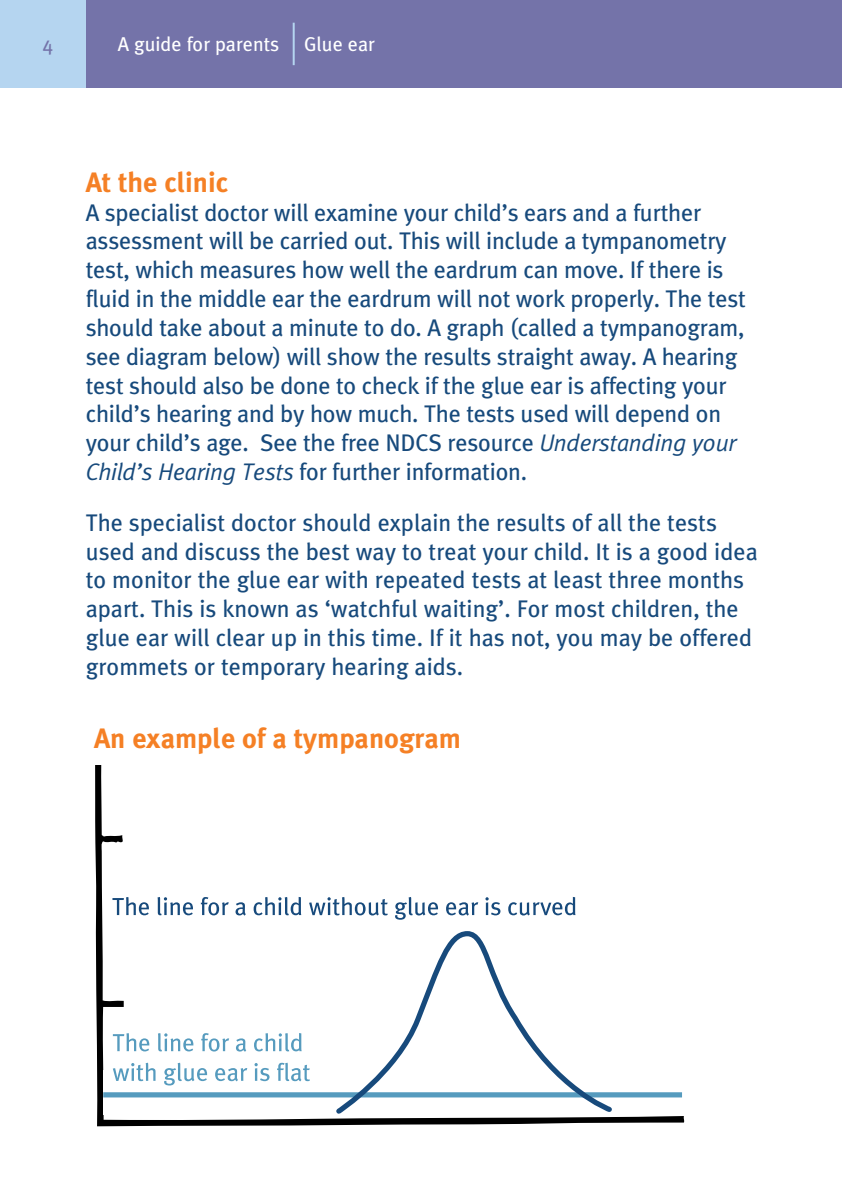
<style>
.page{position:relative;width:842px;height:1191px;background:#fff}
.page>*{position:absolute;margin:0;border:0;box-sizing:border-box;transform-origin:0 0}
.t1{font:700 28px "Meta Plus";color:#f58025}
.t2{font:24px/28.8px "Meta Plus";letter-spacing:-.01em;color:#174a7c}
.t3{font:20px "Meta Plus";color:#fff}
.t4{font:20px "Meta Plus";color:#7473a9}
.s1{font-family:"Meta Plus Normal";font-style:italic}
</style>
<div class="page">
<div style="left:0;top:0;width:842px;height:88px;background:#7473a9"></div>
<div style="left:0;top:0;width:85px;height:88px;background:#b5d5f0"></div>
<hr style="left:293px;top:23px;width:2px;height:42px;background:#b5d5f0">
<svg style="left:95px;top:765px;width:590px;height:361px"></svg>
<div style="left:314px;top:901px;width:382px;height:214px;background:#fff"></div>
<div style="left:103px;top:1070px;width:383px;height:44px;background:#fff"></div>
<div style="left:103px;top:1092px;width:579px;height:5px;background:#569bbe"></div>
<svg style="left:334px;top:931px;width:280px;height:185px"></svg>
<svg style="left:112px;top:897px;width:37px;height:18px"></svg>
<svg style="left:158px;top:897px;width:35px;height:18px"></svg>
<svg style="left:201px;top:897px;width:28px;height:18px"></svg>
<svg style="left:236px;top:902px;width:10px;height:13px"></svg>
<svg style="left:254px;top:897px;width:47px;height:18px"></svg>
<svg style="left:309px;top:897px;width:79px;height:18px"></svg>
<svg style="left:395px;top:897px;width:43px;height:22px"></svg>
<svg style="left:446px;top:902px;width:32px;height:13px"></svg>
<svg style="left:485px;top:897px;width:15px;height:18px"></svg>
<svg style="left:508px;top:897px;width:67px;height:18px"></svg>
<svg style="left:113px;top:1033px;width:36px;height:18px"></svg>
<svg style="left:158px;top:1033px;width:35px;height:18px"></svg>
<svg style="left:201px;top:1033px;width:28px;height:18px"></svg>
<svg style="left:236px;top:1038px;width:10px;height:13px"></svg>
<svg style="left:254px;top:1033px;width:48px;height:18px"></svg>
<svg style="left:113px;top:1062px;width:43px;height:19px"></svg>
<svg style="left:164px;top:1062px;width:43px;height:23px"></svg>
<svg style="left:215px;top:1068px;width:32px;height:13px"></svg>
<svg style="left:254px;top:1063px;width:16px;height:18px"></svg>
<svg style="left:277px;top:1062px;width:33px;height:19px"></svg>
<p class="t4" style="left:43px;top:32px;width:12px">4</p>
<p class="t3" style="left:118px;top:32px;width:259px">A guide for parents Glue ear</p>
<p class="t1" style="left:86px;top:166px;width:144px">At the clinic</p>
<p class="t2" style="left:86px;top:198px;width:662px">A specialist doctor will examine your child’s ears and a further assessment will be carried out. This will include a tympanometry test, which measures how well the eardrum can move. If there is fluid in the middle ear the eardrum will not work properly. The test should take about a minute to do. A graph (called a tympanogram, see diagram below) will show the results straight away. A hearing test should also be done to check if the glue ear is affecting your child’s hearing and by how much. The tests used will depend on your child’s age. See the free NDCS resource <span class="s1">Understanding your Child’s Hearing Tests</span> for further information.</p>
<p class="t2" style="left:86px;top:508px;width:674px">The specialist doctor should explain the results of all the tests used and discuss the best way to treat your child. It is a good idea to monitor the glue ear with repeated tests at least three months apart. This is known as ‘watchful waiting’. For most children, the glue ear will clear up in this time. If it has not, you may be offered grommets or temporary hearing aids.</p>
<p class="t1" style="left:94px;top:721px;width:368px">An example of a tympanogram</p>
</div>
